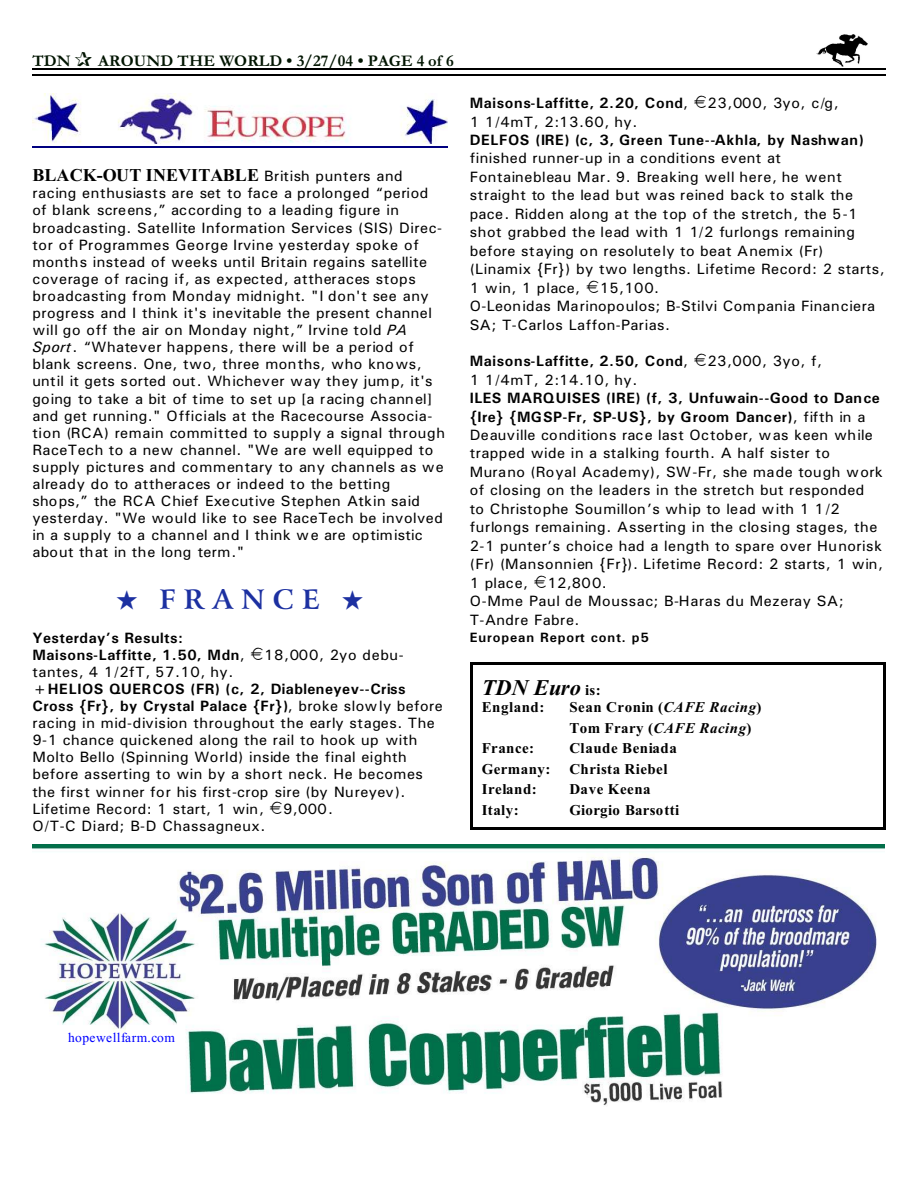
<style>
.page{position:relative;width:918px;height:1188px;background:#fff}
.page>*{position:absolute;margin:0;border:0;box-sizing:border-box;transform-origin:0 0}
.t1{font:700 27px "Arrus BT";letter-spacing:.3em;color:#1c30a1}
.t2{font:italic 700 22.35px "Times New Roman";letter-spacing:.01em;color:#000}
.t3{font:700 18px "Times New Roman";letter-spacing:.005em;color:#000}
.t4{font:700 16.5px "Garamond";letter-spacing:.005em;color:#001400}
.t5{font:15px/17.1px "Univers";letter-spacing:.03em;color:#000}
.t6{font:700 15px/17.1px "Univers";letter-spacing:.04em;color:#000}
.t7{font:700 15px/20.5px "Times New Roman";letter-spacing:.03em;color:#000}
.t8{font:700 13.5px "Univers";letter-spacing:.065em;color:#000}
.t9{font:13.5px "Times New Roman";letter-spacing:.035em;color:#00f}
.s1{font-family:"Univers";font-weight:400;font-size:15px}
.s2{font-style:italic}
.s3{font-weight:400}
.s4{font-weight:700}
.s5{font-style:normal;font-size:15px}
</style>
<div class="page">
<img style="left:817px;top:35px;width:51px;height:31px">
<hr style="left:32px;top:68px;width:853px;height:1px;background:#000">
<hr style="left:32px;top:75px;width:853px;height:1px;background:#000">
<img style="left:32px;top:844px;width:852px;height:262px">
<img style="left:32px;top:94px;width:416px;height:49px">
<hr style="left:32px;top:147px;width:416px;height:1px;background:#000080">
<hr style="left:470px;top:662px;width:3px;height:167px;background:#000">
<hr style="left:883px;top:662px;width:2px;height:167px;background:#000">
<hr style="left:470px;top:662px;width:415px;height:3px;background:#000">
<hr style="left:470px;top:827px;width:415px;height:3px;background:#000">
<p class="t4" style="left:32px;top:55px;width:40px">TDN</p>
<p class="t4" style="left:98px;top:55px;width:357px">AROUND THE WORLD • 3/27/04 • PAGE 4 of 6</p>
<p class="t3" style="left:32px;top:169px;width:372px">BLACK-OUT INEVITABLE <span class="s1">British punters and</span></p>
<p class="t5" style="left:32px;top:186px;width:414px">racing enthusiasts are set to face a prolonged “period of blank screens,” according to a leading figure in broadcasting. Satellite Information Services (SIS) Direc&shy;tor of Programmes George Irvine yesterday spoke of months instead of weeks until Britain regains satellite coverage of racing if, as expected, attheraces stops broadcasting from Monday midnight. "I don't see any progress and I think it's inevitable the present channel will go off the air on Monday night,” Irvine told <span class="s2">PA Sport</span>. “Whatever happens, there will be a period of blank screens. One, two, three months, who knows, until it gets sorted out. Whichever way they jump, it's going to take a bit of time to set up [a racing channel] and get running." Officials at the Racecourse Associa&shy;tion (RCA) remain committed to supply a signal through RaceTech to a new channel. "We are well equipped to supply pictures and commentary to any channels as we already do to attheraces or indeed to the betting shops,” the RCA Chief Executive Stephen Atkin said yesterday. "We would like to see RaceTech be involved in a supply to a channel and I think we are optimistic about that in the long term."</p>
<h1 class="t1" style="left:117px;top:589px;width:248px">★ FRANCE ★</h1>
<p class="t6" style="left:32px;top:630px;width:214px">Yesterday’s Results:<br>Maisons-Laffitte, 1.50, Mdn<span class="s3">,</span></p>
<p class="t5" style="left:264px;top:647px;width:141px">18,000, 2yo debu-</p>
<p class="t5" style="left:32px;top:665px;width:202px">tantes, 4 1/2fT, 57.10, hy.</p>
<p class="t5" style="left:32px;top:682px;width:412px"><span class="s4">+HELIOS QUERCOS (FR) (c, 2, Diableneyev--Criss Cross {Fr}, by Crystal Palace {Fr})</span>, broke slowly before racing in mid-division throughout the early stages. The 9-1 chance quickened along the rail to hook up with Molto Bello (Spinning World) inside the final eighth before asserting to win by a short neck. He becomes the first winner for his first-crop sire (by Nureyev).<br>Lifetime Record: 1 start, 1 win,</p>
<p class="t5" style="left:283px;top:801px;width:51px">9,000.</p>
<p class="t5" style="left:32px;top:818px;width:235px">O/T-C Diard; B-D Chassagneux.</p>
<p class="t6" style="left:470px;top:96px;width:220px">Maisons-Laffitte, 2.20, Cond<span class="s3">,</span></p>
<p class="t5" style="left:707px;top:96px;width:133px">23,000, 3yo, c/g,</p>
<p class="t5" style="left:470px;top:114px;width:169px">1 1/4mT, 2:13.60, hy.</p>
<p class="t6" style="left:470px;top:133px;width:395px">DELFOS (IRE) (c, 3, Green Tune--Akhla, by Nashwan)</p>
<p class="t5" style="left:470px;top:150px;width:416px;line-height:18.5px">finished runner-up in a conditions event at Fontainebleau Mar. 9. Breaking well here, he went straight to the lead but was reined back to stalk the pace. Ridden along at the top of the stretch, the 5-1 shot grabbed the lead with 1 1/2 furlongs remaining before staying on resolutely to beat Anemix (Fr) (Linamix {Fr}) by two lengths. Lifetime Record: 2 starts, 1 win, 1 place,</p>
<p class="t5" style="left:470px;top:280px;width:407px;line-height:18.5px;text-indent:130px">15,100.<br>O-Leonidas Marinopoulos; B-Stilvi Compania Financiera<br>SA; T-Carlos Laffon-Parias.</p>
<p class="t6" style="left:470px;top:354px;width:220px">Maisons-Laffitte, 2.50, Cond<span class="s3">,</span></p>
<p class="t5" style="left:707px;top:354px;width:116px">23,000, 3yo, f,</p>
<p class="t5" style="left:470px;top:372px;width:169px">1 1/4mT, 2:14.10, hy.</p>
<p class="t5" style="left:470px;top:390px;width:415px;line-height:18.5px"><span class="s4">ILES MARQUISES (IRE) (f, 3, Unfuwain--Good to Dance {Ire} {MGSP-Fr, SP-US}, by Groom Dancer)</span>, fifth in a Deauville conditions race last October, was keen while trapped wide in a stalking fourth. A half sister to Murano (Royal Academy), SW-Fr, she made tough work of closing on the leaders in the stretch but responded<br>to Christophe Soumillon’s whip to lead with 1 1/2 furlongs remaining. Asserting in the closing stages, the 2-1 punter’s choice had a length to spare over Hunorisk (Fr) (Mansonnien {Fr}). Lifetime Record: 2 starts, 1 win, 1 place,</p>
<p class="t5" style="left:470px;top:575px;width:376px;line-height:18.5px;text-indent:78px">12,800.<br>O-Mme Paul de Moussac; B-Haras du Mezeray SA;<br>T-Andre Fabre.</p>
<p class="t8" style="left:470px;top:633px;width:181px">European Report cont. p5</p>
<h2 class="t2" style="left:482px;top:680px;width:121px">TDN Euro <span class="s5">is:</span></h2>
<p class="t7" style="left:482px;top:699px;width:64px">England:</p>
<p class="t7" style="left:569px;top:699px;width:194px">Sean Cronin (<span class="s2">CAFE Racing</span>)<br>Tom Frary (<span class="s2">CAFE Racing</span>)</p>
<p class="t7" style="left:482px;top:740px;width:54px">France:</p>
<p class="t7" style="left:569px;top:740px;width:109px">Claude Beniada</p>
<p class="t7" style="left:482px;top:760px;width:70px">Germany:</p>
<p class="t7" style="left:569px;top:760px;width:100px">Christa Riebel</p>
<p class="t7" style="left:482px;top:780px;width:57px">Ireland:</p>
<p class="t7" style="left:569px;top:780px;width:83px">Dave Keena</p>
<p class="t7" style="left:482px;top:801px;width:39px">Italy:</p>
<p class="t7" style="left:569px;top:801px;width:111px">Giorgio Barsotti</p>
<p class="t9" style="left:68px;top:1033px;width:108px">hopewellfarm.com</p>
</div>
